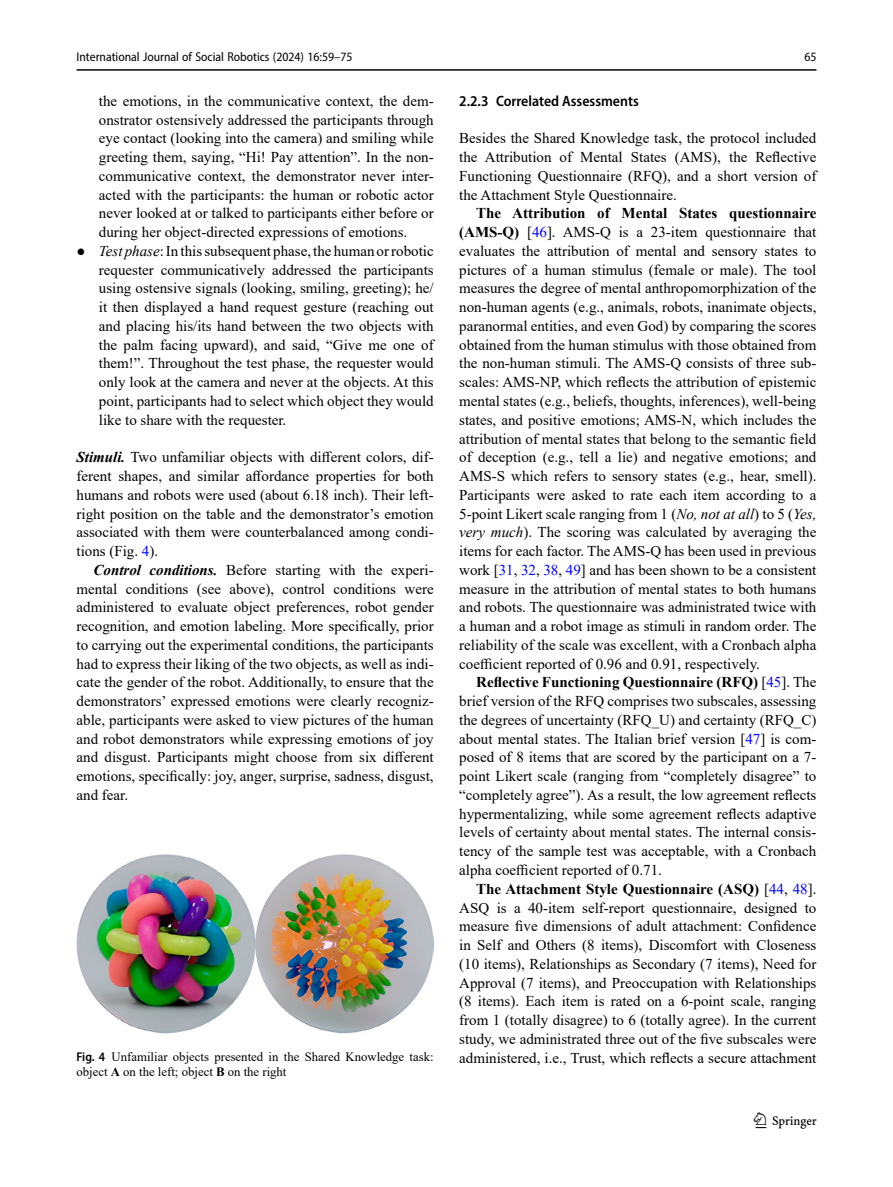
<style>
.page{position:relative;width:893px;height:1187px;background:#fff}
.page>*{position:absolute;margin:0;border:0;box-sizing:border-box;transform-origin:0 0}
.t1{font:22.5px "Springnew";color:#000}
.Body_Text_Indent{font:15px/18.8px "Times New Roman";color:#000;text-align:justify}
.Body_Text{font:15px/18.8px "Times New Roman";color:#000;text-align:justify}
.Head_3{font:600 semi-condensed 15px "Myriad Pro";color:#000}
.Figure_Caption{font:12.75px/15px "Times New Roman";color:#000}
.t2{font:semi-condensed 12.75px "Myriad Pro";color:#000}
.s1{font-style:italic}
.s2{font-weight:700;font-style:italic}
.s3{color:#00f}
.s4{font-family:"Myriad Pro";font-weight:600;font-stretch:semi-condensed}
.s5{font-weight:700}
</style>
<div class="page">
<hr style="left:77px;top:69px;width:739px;height:2px;background:#000">
<img style="left:77px;top:854px;width:356px;height:179px">
<p class="t2" style="left:77px;top:49px;width:278px">International Journal of Social Robotics (2024) 16:59–75</p>
<p class="Body_Text_Indent" style="left:99px;top:91px;width:336px">the emotions, in the communicative context, the dem&shy;onstrator ostensively addressed the participants through eye contact (looking into the camera) and smiling while greeting them, saying, “Hi! Pay attention”. In the non&shy;communicative context, the demonstrator never inter&shy;acted with the participants: the human or robotic actor never looked at or talked to participants either before or during her object-directed expressions of emotions.</p>
<p class="Body_Text_Indent" style="left:99px;top:241px;width:336px;text-indent:-22px">● <span class="s1">Test phase</span>: In this subsequent phase, the human or robotic requester communicatively addressed the participants using ostensive signals (looking, smiling, greeting); he/ it then displayed a hand request gesture (reaching out and placing his/its hand between the two objects with the palm facing upward), and said, “Give me one of them!”. Throughout the test phase, the requester would only look at the camera and never at the objects. At this point, participants had to select which object they would like to share with the requester.</p>
<p class="Body_Text" style="left:77px;top:447px;width:359px"><span class="s2">Stimuli.</span> Two unfamiliar objects with different colors, dif&shy;ferent shapes, and similar affordance properties for both humans and robots were used (about 6.18 inch). Their left&shy;right position on the table and the demonstrator’s emotion associated with them were counterbalanced among condi&shy;tions (Fig. <span class="s3">4</span>).</p>
<p class="Body_Text_Indent" style="left:77px;top:560px;width:359px;text-indent:17px"><span class="s2">Control conditions.</span> Before starting with the experi&shy;mental conditions (see above), control conditions were administered to evaluate object preferences, robot gender recognition, and emotion labeling. More specifically, prior to carrying out the experimental conditions, the participants had to express their liking of the two objects, as well as indi&shy;cate the gender of the robot. Additionally, to ensure that the demonstrators’ expressed emotions were clearly recogniz&shy;able, participants were asked to view pictures of the human and robot demonstrators while expressing emotions of joy and disgust. Participants might choose from six different emotions, specifically: joy, anger, surprise, sadness, disgust, and fear.</p>
<p class="Figure_Caption" style="left:77px;top:1049px;width:359px"><span class="s4">Fig. 4</span> Unfamiliar objects presented in the Shared Knowledge task: object <span class="s5">A</span> on the left; object <span class="s5">B</span> on the right</p>
<p class="t2" style="left:804px;top:49px;width:14px">65</p>
<p class="Head_3" style="left:459px;top:91px;width:181px">2.2.3 Correlated Assessments</p>
<p class="Body_Text" style="left:459px;top:128px;width:359px">Besides the Shared Knowledge task, the protocol included the Attribution of Mental States (AMS), the Reflective Functioning Questionnaire (RFQ), and a short version of the Attachment Style Questionnaire.</p>
<p class="Body_Text_Indent" style="left:459px;top:203px;width:359px;text-indent:17px"><span class="s5">The Attribution of Mental States questionnaire (AMS-Q)</span> [<span class="s3">46</span>]. AMS-Q is a 23-item questionnaire that evaluates the attribution of mental and sensory states to pictures of a human stimulus (female or male). The tool measures the degree of mental anthropomorphization of the non-human agents (e.g., animals, robots, inanimate objects, paranormal entities, and even God) by comparing the scores obtained from the human stimulus with those obtained from the non-human stimuli. The AMS-Q consists of three sub&shy;scales: AMS-NP, which reflects the attribution of epistemic mental states (e.g., beliefs, thoughts, inferences), well-being states, and positive emotions; AMS-N, which includes the attribution of mental states that belong to the semantic field of deception (e.g., tell a lie) and negative emotions; and AMS-S which refers to sensory states (e.g., hear, smell).<br>Participants were asked to rate each item according to a 5-point Likert scale ranging from 1 (<span class="s1">No, not at all</span>) to 5 (<span class="s1">Yes, very much</span>). The scoring was calculated by averaging the items for each factor. The AMS-Q has been used in previous work [<span class="s3">31</span>, <span class="s3">32</span>, <span class="s3">38</span>, <span class="s3">49</span>] and has been shown to be a consistent measure in the attribution of mental states to both humans and robots. The questionnaire was administrated twice with a human and a robot image as stimuli in random order. The reliability of the scale was excellent, with a Cronbach alpha coefficient reported of 0.96 and 0.91, respectively.</p>
<p class="Body_Text_Indent" style="left:459px;top:672px;width:359px;text-indent:17px"><span class="s5">Reflective Functioning Questionnaire (RFQ)</span> [<span class="s3">45</span>]. The brief version of the RFQ comprises two subscales, assessing the degrees of uncertainty (RFQ_U) and certainty (RFQ_C) about mental states. The Italian brief version [<span class="s3">47</span>] is com&shy;posed of 8 items that are scored by the participant on a 7- point Likert scale (ranging from “completely disagree” to “completely agree”). As a result, the low agreement reflects hypermentalizing, while some agreement reflects adaptive levels of certainty about mental states. The internal consis&shy;tency of the sample test was acceptable, with a Cronbach alpha coefficient reported of 0.71.</p>
<p class="Body_Text_Indent" style="left:459px;top:878px;width:359px;text-indent:17px"><span class="s5">The Attachment Style Questionnaire (ASQ)</span> [<span class="s3">44</span>, <span class="s3">48</span>].<br>ASQ is a 40-item self-report questionnaire, designed to measure five dimensions of adult attachment: Confidence in Self and Others (8 items), Discomfort with Closeness (10 items), Relationships as Secondary (7 items), Need for Approval (7 items), and Preoccupation with Relationships (8 items). Each item is rated on a 6-point scale, ranging from 1 (totally disagree) to 6 (totally agree). In the current study, we administrated three out of the five subscales were administered, i.e., Trust, which reflects a secure attachment</p>
<h1 class="t1" style="left:756px;top:1107px;width:63px">1 3</h1>
</div>
